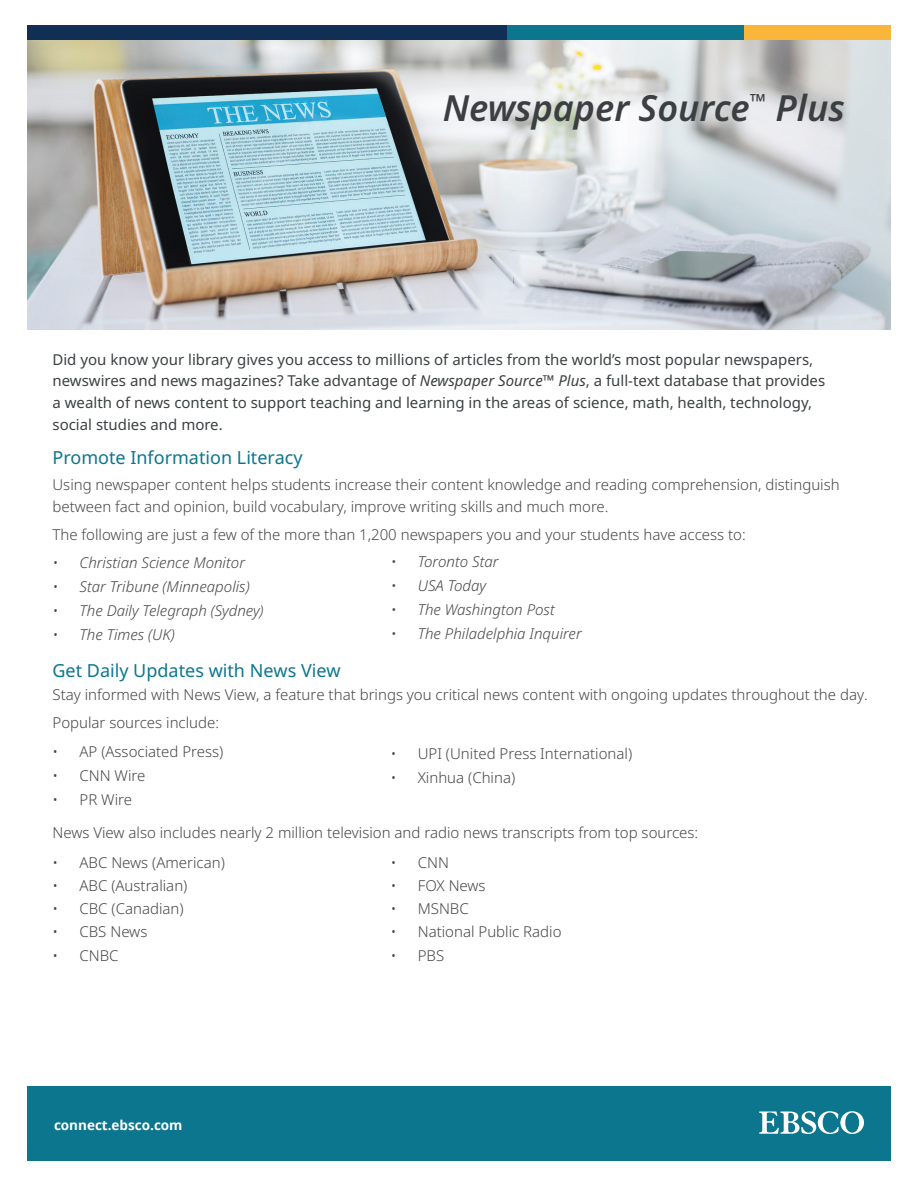
<style>
.page{position:relative;width:918px;height:1188px;background:#fff}
.page>*{position:absolute;margin:0;border:0;box-sizing:border-box;transform-origin:0 0}
.t1{font:italic 600 36px "Noto Sans";color:#3c3f42}
.t2{font:18px "Noto Sans";color:#0b768e}
.t3{font:300 15px/21.8px "Noto Sans";color:#454646}
.t4{font:15px/21.8px "Noto Sans";color:#3c4042}
.t5{font:italic 300 15px "Noto Sans";color:#454646}
.t6{font:700 13.5px "Open Sans";color:#fff}
.s1{font-style:italic}
</style>
<div class="page">
<div style="left:28px;top:1086px;width:863px;height:75px;background:#0b768e"></div>
<svg style="left:759px;top:1111px;width:105px;height:23px"></svg>
<img style="left:28px;top:39px;width:863px;height:291px">
<div style="left:27px;top:25px;width:538px;height:14px;background:#112f54"></div>
<div style="left:508px;top:25px;width:237px;height:14px;background:#0b768e"></div>
<div style="left:745px;top:25px;width:146px;height:14px;background:#fab63b"></div>
<h1 class="t1" style="left:443px;top:83px;width:404px">Newspaper Source<sup>™</sup> Plus</h1>
<p class="t4" style="left:52px;top:349px;width:774px">Did you know your library gives you access to millions of articles from the world’s most popular newspapers, newswires and news magazines? Take advantage of <span class="s1">Newspaper Source™ Plus</span>, a full-text database that provides a wealth of news content to support teaching and learning in the areas of science, math, health, technology, social studies and more.</p>
<p class="t2" style="left:52px;top:445px;width:252px">Promote Information Literacy</p>
<p class="t3" style="left:52px;top:474px;width:789px">Using newspaper content helps students increase their content knowledge and reading comprehension, distinguish between fact and opinion, build vocabulary, improve writing skills and much more.</p>
<p class="t3" style="left:52px;top:524px;width:695px">The following are just a few of the more than 1,200 newspapers you and your students have access to:</p>
<p class="t5" style="left:52px;top:552px;width:194px">• Christian Science Monitor</p>
<p class="t5" style="left:52px;top:576px;width:199px">• Star Tribune (Minneapolis)</p>
<p class="t5" style="left:52px;top:600px;width:213px">• The Daily Telegraph (Sydney)</p>
<p class="t5" style="left:52px;top:624px;width:124px">• The Times (UK)</p>
<p class="t5" style="left:391px;top:551px;width:109px">• Toronto Star</p>
<p class="t5" style="left:391px;top:575px;width:97px">• USA Today</p>
<p class="t5" style="left:391px;top:599px;width:166px">• The Washington Post</p>
<p class="t5" style="left:391px;top:623px;width:193px">• The Philadelphia Inquirer</p>
<p class="t2" style="left:52px;top:658px;width:290px">Get Daily Updates with News View</p>
<p class="t3" style="left:52px;top:681px;width:817px;line-height:27.8px">Stay informed with News View, a feature that brings you critical news content with ongoing updates throughout the day.<br>Popular sources include:</p>
<p class="t3" style="left:52px;top:741px;width:172px">• AP (Associated Press)</p>
<p class="t3" style="left:52px;top:765px;width:94px">• CNN Wire</p>
<p class="t3" style="left:52px;top:789px;width:81px">• PR Wire</p>
<p class="t3" style="left:391px;top:743px;width:243px">• UPI (United Press International)</p>
<p class="t3" style="left:391px;top:767px;width:126px">• Xinhua (China)</p>
<p class="t3" style="left:52px;top:822px;width:647px">News View also includes nearly 2 million television and radio news transcripts from top sources:</p>
<p class="t3" style="left:52px;top:852px;width:174px">• ABC News (American)</p>
<p class="t3" style="left:52px;top:875px;width:136px">• ABC (Australian)</p>
<p class="t3" style="left:52px;top:898px;width:133px">• CBC (Canadian)</p>
<p class="t3" style="left:52px;top:921px;width:96px">• CBS News</p>
<p class="t3" style="left:52px;top:945px;width:68px">• CNBC</p>
<p class="t6" style="left:54px;top:1115px;width:130px">connect.ebsco.com</p>
<p class="t3" style="left:391px;top:852px;width:60px">• CNN</p>
<p class="t3" style="left:391px;top:875px;width:96px">• FOX News</p>
<p class="t3" style="left:391px;top:898px;width:80px">• MSNBC</p>
<p class="t3" style="left:391px;top:921px;width:172px">• National Public Radio</p>
<p class="t3" style="left:391px;top:945px;width:55px">• PBS</p>
</div>
